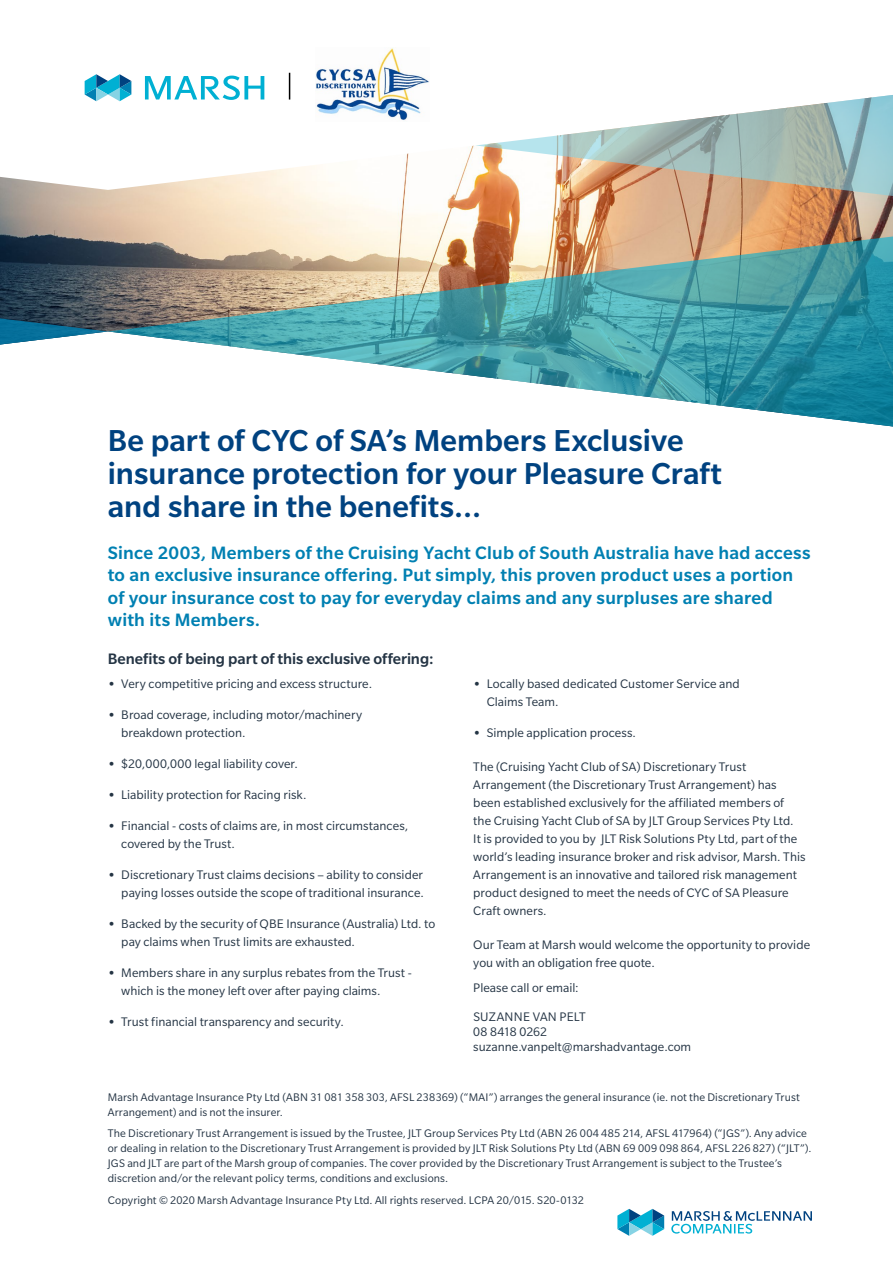
<style>
.page{position:relative;width:893px;height:1263px;background:#fff}
.page>*{position:absolute;margin:0;border:0;box-sizing:border-box;transform-origin:0 0}
.t1{font:500 33px/33px "Slate Pro";color:#004280}
.t2{font:500 19.5px/22.5px "Slate Pro";letter-spacing:.015em;color:#0080b2}
.t3{font:500 16.5px "Slate Pro";color:#243444}
.t4{font:13.5px/18px "Slate Pro";letter-spacing:.005em;color:#243444}
.t5{font:12px/15px "Slate Pro";letter-spacing:.01em;color:#243444}
.s1{font-weight:700}
</style>
<div class="page">
<img style="left:0;top:190px;width:893px;height:126px">
<svg style="left:0;top:72px;width:475px;height:118px"></svg>
<svg style="left:0;top:316px;width:108px;height:29px"></svg>
<svg style="left:475px;top:95px;width:418px;height:104px"></svg>
<img style="left:108px;top:234px;width:785px;height:193px">
<svg style="left:85px;top:74px;width:46px;height:27px"></svg>
<svg style="left:145px;top:76px;width:119px;height:24px"></svg>
<svg style="left:671px;top:1211px;width:141px;height:22px"></svg>
<svg style="left:617px;top:1209px;width:47px;height:27px"></svg>
<img style="left:316px;top:48px;width:114px;height:73px">
<svg style="left:289px;top:73px;width:1px;height:27px"></svg>
<h1 class="t1" style="left:108px;top:423px;width:615px">Be part of CYC of SA’s Members Exclusive insurance protection for your Pleasure Craft and share in the benefits…</h1>
<p class="t2" style="left:108px;top:541px;width:704px">Since 2003, Members of the Cruising Yacht Club of South Australia have had access to an exclusive insurance offering. Put simply, this proven product uses a portion of your insurance cost to pay for everyday claims and any surpluses are shared with its Members.</p>
<p class="t3" style="left:108px;top:650px;width:327px">Benefits of being part of this exclusive offering:</p>
<p class="t4" style="left:108px;top:675px;width:266px"><span class="s1">•</span> Very competitive pricing and excess structure.</p>
<p class="t4" style="left:121px;top:706px;width:242px;text-indent:-14px"><span class="s1">•</span> Broad coverage, including motor/machinery breakdown protection.</p>
<p class="t4" style="left:108px;top:755px;width:191px"><span class="s1">•</span> $20,000,000 legal liability cover.</p>
<p class="t4" style="left:108px;top:786px;width:200px"><span class="s1">•</span> Liability protection for Racing risk.</p>
<p class="t4" style="left:121px;top:817px;width:288px;text-indent:-14px"><span class="s1">•</span> Financial - costs of claims are, in most circumstances, covered by the Trust.</p>
<p class="t4" style="left:108px;top:866px;width:318px;text-align:right"><span class="s1">•</span> Discretionary Trust claims decisions – ability to consider paying losses outside the scope of traditional insurance.</p>
<p class="t4" style="left:121px;top:915px;width:316px;text-indent:-14px"><span class="s1">•</span> Backed by the security of QBE Insurance (Australia) Ltd. to pay claims when Trust limits are exhausted.</p>
<p class="t4" style="left:121px;top:964px;width:292px;text-indent:-14px"><span class="s1">•</span> Members share in any surplus rebates from the Trust - which is the money left over after paying claims.</p>
<p class="t4" style="left:108px;top:1013px;width:238px"><span class="s1">•</span> Trust financial transparency and security.</p>
<p class="t4" style="left:487px;top:675px;width:255px;text-indent:-14px"><span class="s1">•</span> Locally based dedicated Customer Service and<br>Claims Team.</p>
<p class="t4" style="left:473px;top:724px;width:164px"><span class="s1">•</span> Simple application process.</p>
<p class="t4" style="left:473px;top:758px;width:334px">The (Cruising Yacht Club of SA) Discretionary Trust Arrangement (the Discretionary Trust Arrangement) has been established exclusively for the affiliated members of<br>the Cruising Yacht Club of SA by JLT Group Services Pty Ltd.<br>It is provided to you by JLT Risk Solutions Pty Ltd, part of the world’s leading insurance broker and risk advisor, Marsh. This Arrangement is an innovative and tailored risk management product designed to meet the needs of CYC of SA Pleasure Craft owners.</p>
<p class="t4" style="left:473px;top:935px;width:338px">Our Team at Marsh would welcome the opportunity to provide you with an obligation free quote.</p>
<p class="t4" style="left:473px;top:974px;width:114px;line-height:28.5px">Please call or email:<br>SUZANNE VAN PELT</p>
<p class="t4" style="left:473px;top:1024px;width:219px;line-height:15px">08 8418 0262 suzanne.vanpelt@marshadvantage.com</p>
<p class="t5" style="left:108px;top:1089px;width:693px">Marsh Advantage Insurance Pty Ltd (ABN 31 081 358 303, AFSL 238369) (“MAI”) arranges the general insurance (ie. not the Discretionary Trust<br>Arrangement) and is not the insurer.</p>
<p class="t5" style="left:108px;top:1126px;width:705px">The Discretionary Trust Arrangement is issued by the Trustee, JLT Group Services Pty Ltd (ABN 26 004 485 214, AFSL 417964) (“JGS”). Any advice or dealing in relation to the Discretionary Trust Arrangement is provided by JLT Risk Solutions Pty Ltd (ABN 69 009 098 864, AFSL 226 827) (“JLT”).<br>JGS and JLT are part of the Marsh group of companies. The cover provided by the Discretionary Trust Arrangement is subject to the Trustee’s discretion and/or the relevant policy terms, conditions and exclusions.</p>
<p class="t5" style="left:108px;top:1193px;width:478px">Copyright © 2020 Marsh Advantage Insurance Pty Ltd. All rights reserved. LCPA 20/015. S20-0132</p>
</div>
